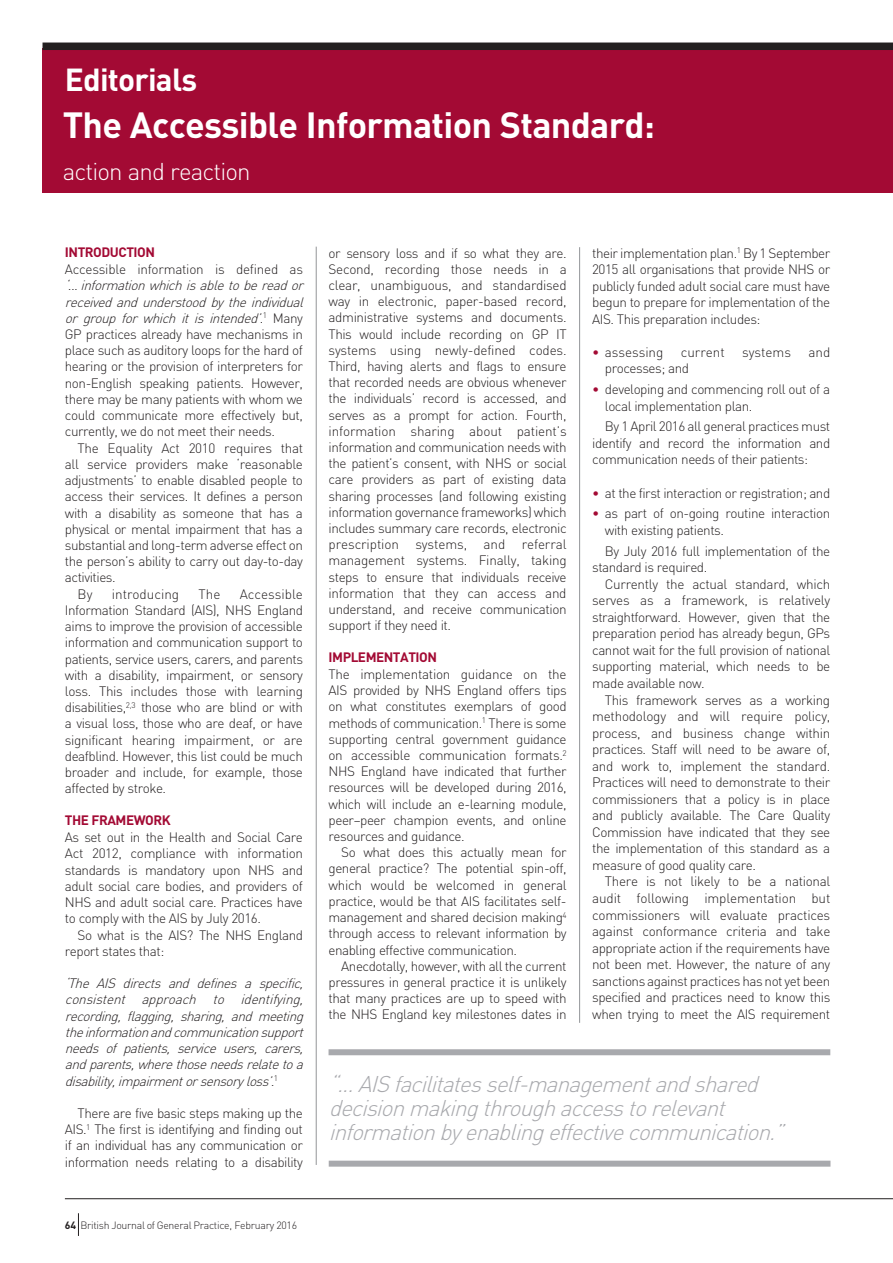
<style>
.page{position:relative;width:893px;height:1263px;background:#fff}
.page>*{position:absolute;margin:0;border:0;box-sizing:border-box;transform-origin:0 0}
.t1{font:700 36px "DIN";letter-spacing:-.02em;color:#fff}
.t2{font:700 31.5px "DIN";letter-spacing:-.025em;color:#fff}
.t3{font:300 24px "DIN";letter-spacing:-.035em;color:#fff}
.t4{font:italic 300 22.5px/24px "DIN";color:#a8a9ad}
.t5{font:300 13.5px/16.2px "DIN";letter-spacing:-.035em;color:#231f20;text-align:justify}
.t6{font:italic 300 13.5px/16.2px "DIN";color:#231f20;text-align:justify}
.t7{font:700 13.5px "DIN";letter-spacing:-.035em;color:#a30a34}
.t8{font:300 13.5px "DIN";letter-spacing:-.005em;color:#231f20}
.t9{font:300 13.5px "DIN";color:#231f20}
.t10{font:300 10.5px "DIN";letter-spacing:-.025em;color:#231f20}
.s1{font-style:italic}
.s2{font-weight:700}
.s3{color:#a30a34}
</style>
<div class="page">
<div style="left:43px;top:49px;width:850px;height:144px;background:#a30a34"></div>
<hr style="left:316px;top:247px;width:1px;height:918px;background:#939598">
<hr style="left:579px;top:247px;width:1px;height:776px;background:#939598">
<div style="left:329px;top:1049px;width:501px;height:6px;background:#a8a9ad"></div>
<div style="left:329px;top:1161px;width:501px;height:6px;background:#a8a9ad"></div>
<div style="left:43px;top:43px;width:850px;height:7px;background:#231f20"></div>
<hr style="left:65px;top:1198px;width:828px;height:1px;background:#231f20">
<svg style="left:78px;top:1213px;width:1px;height:23px"></svg>
<h2 class="t2" style="left:65px;top:59px;width:134px">Editorials</h2>
<h1 class="t1" style="left:63px;top:101px;width:594px">The Accessible Information Standard:</h1>
<h3 class="t3" style="left:63px;top:157px;width:189px">action and reaction</h3>
<p class="t7" style="left:65px;top:243px;width:92px">INTRODUCTION</p>
<p class="t5" style="left:65px;top:261px;width:240px">Accessible information is defined as</p>
<p class="t5" style="left:65px;top:277px;width:244px;text-align:left"><span class="s1">‘... informationwhichisabletobereador receivedandunderstoodbytheindividual or group for which it is intended’</span>. <sup>1</sup> M a n y GP practices already have mechanisms in place such as auditory loops for the hard of hearing or the provision of interpreters for non-English speaking patients. However, there may be many patients with whom we could communicate more effectively but, currently, we do not meet their needs.</p>
<p class="t5" style="left:78px;top:439px;width:227px">The Equality Act 2010 requires that</p>
<p class="t5" style="left:65px;top:456px;width:240px">all service providers make ‘reasonable</p>
<p class="t5" style="left:65px;top:472px;width:240px">adjustments’ to enable disabled people to</p>
<p class="t5" style="left:65px;top:488px;width:240px">access their services. It defines a person</p>
<p class="t5" style="left:65px;top:504px;width:240px">with a disability as someone that has a</p>
<p class="t5" style="left:65px;top:521px;width:240px">physical or mental impairment that has a</p>
<p class="t5" style="left:65px;top:537px;width:240px">substantial and long-term adverse effect on</p>
<p class="t5" style="left:65px;top:553px;width:240px">the person’s ability to carry out day-to-day</p>
<p class="t5" style="left:65px;top:569px;width:52px">activities.</p>
<p class="t5" style="left:78px;top:585px;width:16px">By</p>
<p class="t9" style="left:112px;top:585px;width:69px">introducing</p>
<p class="t5" style="left:199px;top:585px;width:23px">The</p>
<p class="t5" style="left:65px;top:585px;width:240px;text-indent:175px">Accessible Information Standard (AIS), NHS England aims to improve the provision of accessible information and communication support to patients, service users, carers, and parents with a disability, impairment, or sensory loss. This includes those with learning disabilities,<sup>2,3</sup> those who are blind or with a visual loss, those who are deaf, or have significant hearing impairment, or are deafblind. However, this list could be much broader and include, for example, those affected by stroke.</p>
<p class="t7" style="left:65px;top:811px;width:107px">THE FRAMEWORK</p>
<p class="t5" style="left:65px;top:829px;width:240px">As set out in the Health and Social Care Act 2012, compliance with information standards is mandatory upon NHS and adult social care bodies, and providers of NHS and adult social care. Practices have to comply with the AIS by July 2016.</p>
<p class="t5" style="left:65px;top:926px;width:240px;text-indent:13px">So what is the AIS? The NHS England report states that:</p>
<p class="t6" style="left:65px;top:975px;width:244px">‘The AIS directs and defines a specific, consistent approach to identifying, recording, flagging, sharing, and meeting theinformationandcommunicationsupport needs of patients, service users, carers, andparents,wherethoseneedsrelatetoa disability,impairmentorsensoryloss’.<sup>1</sup></p>
<p class="t5" style="left:65px;top:1105px;width:240px;text-indent:13px">There are five basic steps making up the AIS.<sup>1</sup> The first is identifying and finding out if an individual has any communication or information needs relating to a disability</p>
<p class="t10" style="left:65px;top:1219px;width:234px"><span class="s2">64</span> British Journal of General Practice, February 2016</p>
<p class="t5" style="left:329px;top:244px;width:240px">or sensory loss and if so what they are.<br>Second, recording those needs in a clear, unambiguous, and standardised way in electronic, paper-based record, administrative systems and documents.<br>This would include recording on GP IT systems using newly-defined codes.<br>Third, having alerts and flags to ensure that recorded needs are obvious whenever the individuals’ record is accessed, and serves as a prompt for action. Fourth, information sharing about patient’s information and communication needs with the patient’s consent, with NHS or social care providers as part of existing data sharing processes (and following existing information governance frameworks) which includes summary care records, electronic prescription systems, and referral management systems. Finally, taking steps to ensure that individuals receive information that they can access and understand, and receive communication support if they need it.</p>
<p class="t7" style="left:329px;top:648px;width:110px">IMPLEMENTATION</p>
<p class="t5" style="left:329px;top:666px;width:240px">The implementation guidance on the AIS provided by NHS England offers tips on what constitutes exemplars of good methods of communication.<sup>1</sup> There is some supporting central government guidance on accessible communication formats.<sup>2<br></sup>NHS England have indicated that further resources will be developed during 2016, which will include an e-learning module, peer–peer champion events, and online resources and guidance.</p>
<p class="t5" style="left:329px;top:844px;width:240px;text-indent:13px">So what does this actually mean for general practice? The potential spin-off, which would be welcomed in general practice, would be that AIS facilitates self&shy;management and shared decision making<sup>4 </sup>through access to relevant information by enabling effective communication.</p>
<p class="t5" style="left:329px;top:957px;width:240px;text-indent:13px">Anecdotally, however, with all the current pressures in general practice it is unlikely that many practices are up to speed with the NHS England key milestones dates in</p>
<p class="t5" style="left:592px;top:244px;width:240px">their implementation plan.<sup>1</sup> By 1 September 2015 all organisations that provide NHS or publicly funded adult social care must have begun to prepare for implementation of the AIS. This preparation includes:</p>
<p class="t8" style="left:592px;top:344px;width:73px"><span class="s3">•</span> assessing</p>
<p class="t8" style="left:681px;top:344px;width:45px">current</p>
<p class="t8" style="left:742px;top:344px;width:50px">systems</p>
<p class="t5" style="left:809px;top:344px;width:23px">and</p>
<p class="t5" style="left:605px;top:360px;width:86px">processes; and</p>
<p class="t5" style="left:605px;top:381px;width:227px;text-indent:-13px"><span class="s3">•</span> developing and commencing roll out of a local implementation plan.</p>
<p class="t5" style="left:592px;top:418px;width:240px;text-indent:13px">By 1 April 2016 all general practices must identify and record the information and communication needs of their patients:</p>
<p class="t5" style="left:592px;top:484px;width:240px"><span class="s3">•</span> at the first interaction or registration; and</p>
<p class="t5" style="left:605px;top:505px;width:227px;text-indent:-13px"><span class="s3">•</span> as part of on-going routine interaction with existing patients.</p>
<p class="t5" style="left:592px;top:542px;width:240px;text-indent:13px">By July 2016 full implementation of the standard is required.</p>
<p class="t5" style="left:592px;top:575px;width:240px;text-indent:13px">Currently the actual standard, which serves as a framework, is relatively straightforward. However, given that the preparation period has already begun, GPs cannot wait for the full provision of national supporting material, which needs to be made available now.</p>
<p class="t5" style="left:592px;top:691px;width:240px;text-indent:13px">This framework serves as a working methodology and will require policy, process, and business change within practices. Staff will need to be aware of, and work to, implement the standard.<br>Practices will need to demonstrate to their commissioners that a policy is in place and publicly available. The Care Quality Commission have indicated that they see the implementation of this standard as a measure of good quality care.</p>
<p class="t5" style="left:592px;top:873px;width:240px;text-indent:13px">There is not likely to be a national audit following implementation but commissioners will evaluate practices against conformance criteria and take appropriate action if the requirements have not been met. However, the nature of any sanctions against practices has not yet been specified and practices need to know this when trying to meet the AIS requirement</p>
<h3 class="t4" style="left:329px;top:1071px;width:464px">“...AISfacilitatesself-managementandshared decisionmakingthroughaccesstorelevant informationbyenablingeffectivecommunication.”</h3>
</div>
